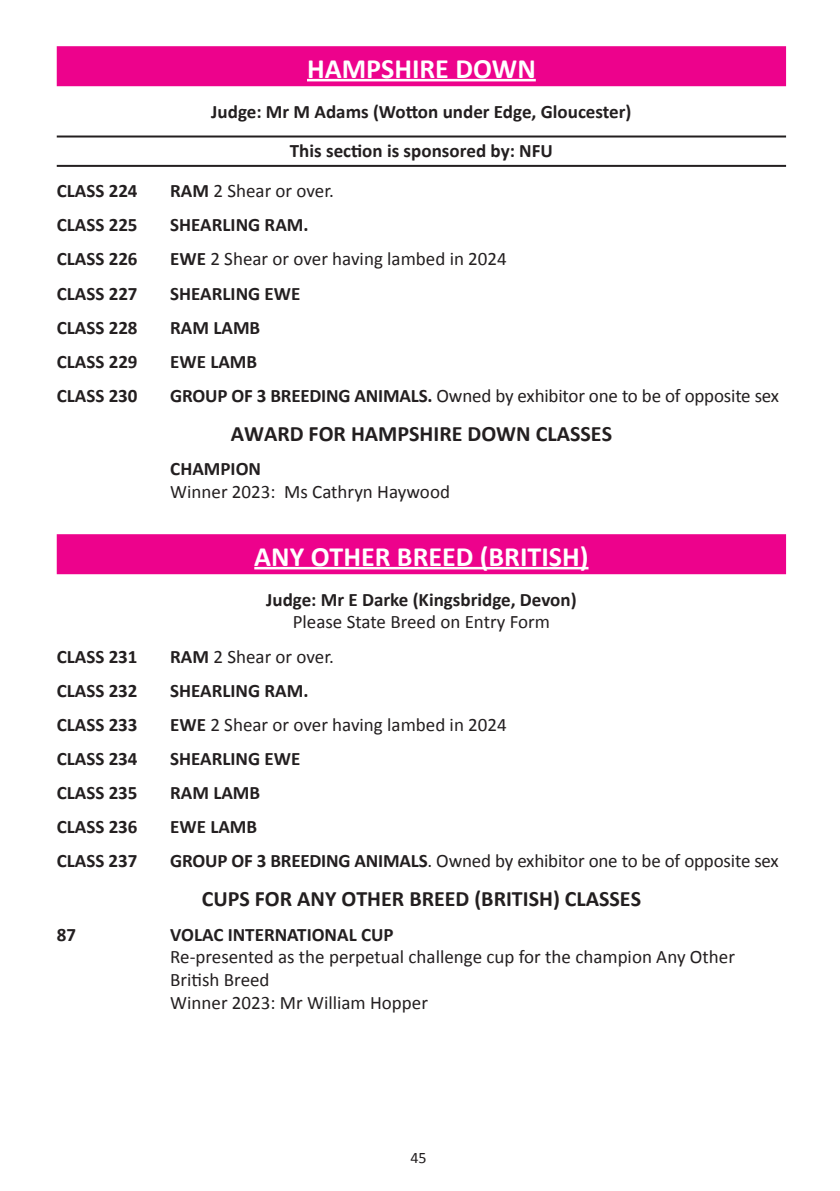
<style>
.page{position:relative;width:840px;height:1191px;background:#fff}
.page>*{position:absolute;margin:0;border:0;box-sizing:border-box;transform-origin:0 0}
.t1{font:700 28px "Calibri";color:#fff}
.t2{font:700 22px "Calibri";color:#231f20}
.t3{font:19px/22.8px "Calibri";color:#231f20}
.t4{font:700 19px/39.8px "Calibri";color:#231f20;text-align:center}
.t5{font:16px "Calibri";color:#231f20}
.s1{font-weight:700}
</style>
<div class="page">
<div style="left:57px;top:46px;width:728px;height:40px;background:#ed028c"></div>
<hr style="left:307px;top:79px;width:228px;height:2px;background:#fff">
<hr style="left:57px;top:135px;width:728px;height:2px;background:#231f20">
<hr style="left:57px;top:165px;width:728px;height:2px;background:#231f20">
<div style="left:57px;top:534px;width:728px;height:40px;background:#ed028c"></div>
<hr style="left:254px;top:567px;width:334px;height:2px;background:#fff">
<h1 class="t1" style="left:307px;top:51px;width:230px">HAMPSHIRE DOWN</h1>
<p class="t4" style="left:211px;top:91px;width:421px">Judge: Mr M Adams (Wotton under Edge, Gloucester)<br>This section is sponsored by: NFU</p>
<p class="t4" style="left:57px;top:171px;width:82px">CLASS 224</p>
<p class="t3" style="left:170px;top:179px;width:165px"><span class="s1">RAM</span> 2 Shear or over.</p>
<p class="t4" style="left:57px;top:205px;width:82px">CLASS 225</p>
<p class="t4" style="left:170px;top:205px;width:140px">SHEARLING RAM.</p>
<p class="t4" style="left:57px;top:239px;width:82px">CLASS 226</p>
<p class="t3" style="left:170px;top:248px;width:338px"><span class="s1">EWE</span> 2 Shear or over having lambed in 2024</p>
<p class="t4" style="left:57px;top:273px;width:82px">CLASS 227</p>
<p class="t4" style="left:170px;top:273px;width:131px">SHEARLING EWE</p>
<p class="t4" style="left:57px;top:307px;width:82px">CLASS 228</p>
<p class="t4" style="left:170px;top:307px;width:91px">RAM LAMB</p>
<p class="t4" style="left:57px;top:342px;width:82px">CLASS 229</p>
<p class="t4" style="left:170px;top:342px;width:88px">EWE LAMB</p>
<p class="t4" style="left:57px;top:376px;width:82px">CLASS 230</p>
<p class="t3" style="left:170px;top:384px;width:610px"><span class="s1">GROUP OF 3 BREEDING ANIMALS.</span> Owned by exhibitor one to be of opposite sex</p>
<p class="t2" style="left:230px;top:420px;width:382px">AWARD FOR HAMPSHIRE DOWN CLASSES</p>
<p class="t4" style="left:170px;top:449px;width:92px">CHAMPION</p>
<p class="t3" style="left:170px;top:480px;width:281px">Winner 2023: Ms Cathryn Haywood</p>
<h1 class="t1" style="left:254px;top:538px;width:335px">ANY OTHER BREED (BRITISH)</h1>
<p class="t4" style="left:266px;top:579px;width:312px">Judge: Mr E Darke (Kingsbridge, Devon)</p>
<p class="t3" style="left:292px;top:610px;width:259px">Please State Breed on Entry Form</p>
<p class="t4" style="left:57px;top:636px;width:82px">CLASS 231</p>
<p class="t3" style="left:170px;top:645px;width:165px"><span class="s1">RAM</span> 2 Shear or over.</p>
<p class="t4" style="left:57px;top:670px;width:82px">CLASS 232</p>
<p class="t4" style="left:170px;top:670px;width:140px">SHEARLING RAM.</p>
<p class="t4" style="left:57px;top:704px;width:82px">CLASS 233</p>
<p class="t3" style="left:170px;top:713px;width:338px"><span class="s1">EWE</span> 2 Shear or over having lambed in 2024</p>
<p class="t4" style="left:57px;top:738px;width:82px">CLASS 234</p>
<p class="t4" style="left:170px;top:738px;width:131px">SHEARLING EWE</p>
<p class="t4" style="left:57px;top:773px;width:82px">CLASS 235</p>
<p class="t4" style="left:170px;top:773px;width:91px">RAM LAMB</p>
<p class="t4" style="left:57px;top:807px;width:82px">CLASS 236</p>
<p class="t4" style="left:170px;top:807px;width:88px">EWE LAMB</p>
<p class="t4" style="left:57px;top:841px;width:82px">CLASS 237</p>
<p class="t3" style="left:170px;top:849px;width:609px"><span class="s1">GROUP OF 3 BREEDING ANIMALS</span>. Owned by exhibitor one to be of opposite sex</p>
<p class="t2" style="left:201px;top:885px;width:440px">CUPS FOR ANY OTHER BREED (BRITISH) CLASSES</p>
<p class="t4" style="left:57px;top:914px;width:21px">87</p>
<p class="t4" style="left:170px;top:914px;width:225px">VOLAC INTERNATIONAL CUP</p>
<p class="t3" style="left:170px;top:945px;width:566px">Re-presented as the perpetual challenge cup for the champion Any Other<br>British Breed<br>Winner 2023: Mr William Hopper</p>
<p class="t5" style="left:410px;top:1147px;width:18px">45</p>
</div>
